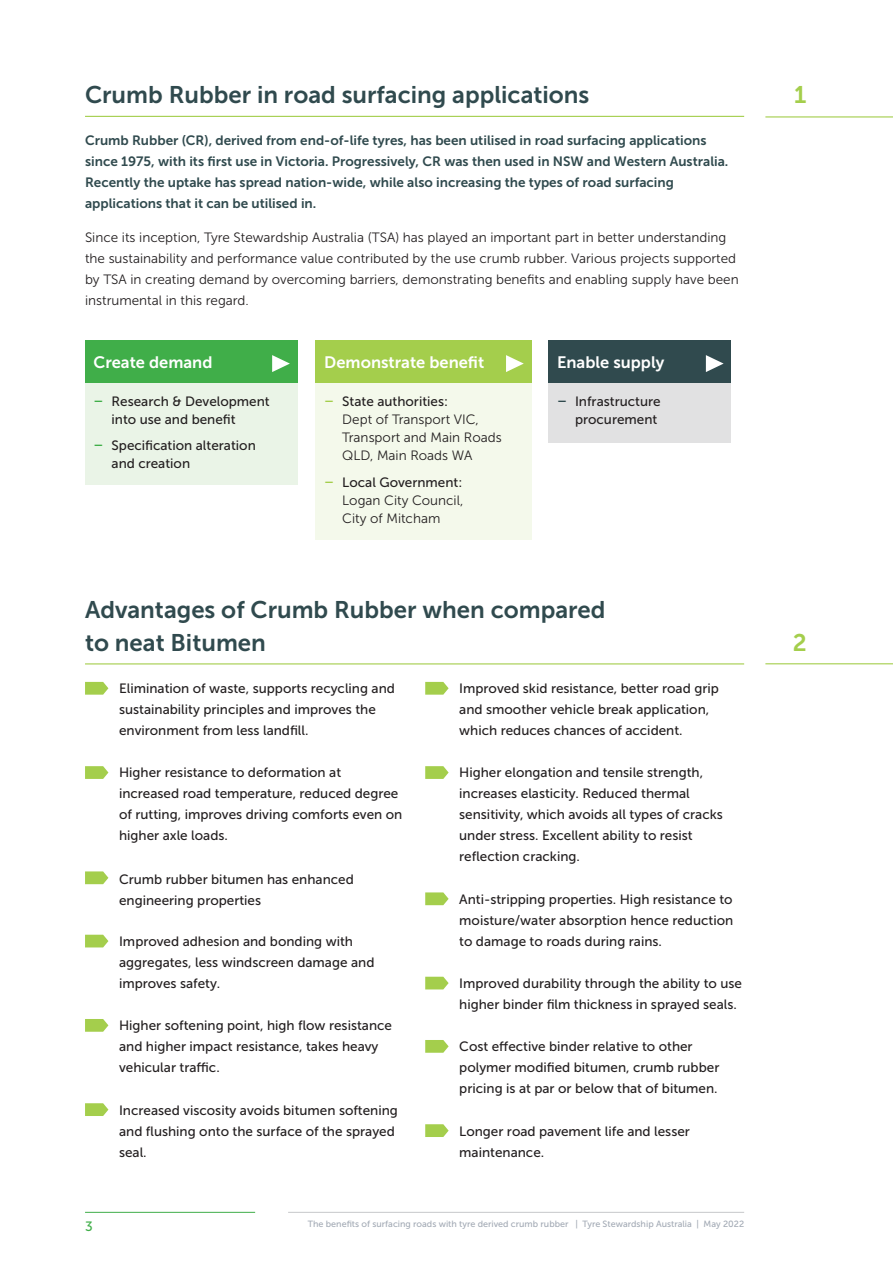
<style>
.page{position:relative;width:893px;height:1263px;background:#fff}
.page>*{position:absolute;margin:0;border:0;box-sizing:border-box;transform-origin:0 0}
._0_0_Subheading{font:24px/33px "Museo Sans 700";color:#304a4e}
._0_0_Subheading-2{font:24px "Museo Sans 700";color:#a4ce4c}
.t1{font:16.5px "Museo Sans 700";color:#fff}
.Body_Bullet{font:13.5px/21px "Museo Sans 500";color:#231f20}
.Body_Base{font:13.5px/18px "Museo Sans 300";color:#231f20}
.Heading_Intro{font:13.5px/21px "Museo Sans 700";color:#304a4e}
.t2{font:13.5px "Museo Sans 500";color:#40ae49}
.t3{font:9px "Museo Sans 500";color:#a3aab5}
.s1{font-family:"Museo Sans 700";color:#40ae49}
.s2{font-family:"Museo Sans 700";color:#304a4e}
.s3{font-family:"Museo Sans 700";color:#a4ce4c}
.s4{font-family:"Museo Sans 500"}
</style>
<div class="page">
<hr style="left:85px;top:1212px;width:170px;height:1px;background:#40ae49">
<hr style="left:288px;top:1212px;width:456px;height:1px;background:#c7c8ca">
<div style="left:549px;top:340px;width:182px;height:102px;background:#e1e1e2"></div>
<div style="left:549px;top:340px;width:182px;height:43px;background:#304a4e"></div>
<div style="left:85px;top:340px;width:213px;height:145px;background:#eaf4e7"></div>
<div style="left:85px;top:340px;width:213px;height:43px;background:#40ae49"></div>
<div style="left:315px;top:340px;width:216px;height:200px;background:#f4f9eb"></div>
<div style="left:315px;top:340px;width:216px;height:43px;background:#a4ce4c"></div>
<svg style="left:272px;top:355px;width:18px;height:17px"></svg>
<svg style="left:706px;top:355px;width:18px;height:17px"></svg>
<svg style="left:506px;top:355px;width:18px;height:17px"></svg>
<hr style="left:765px;top:116px;width:128px;height:1px;background:#a4ce4c">
<hr style="left:85px;top:116px;width:659px;height:1px;background:#a4ce4c">
<hr style="left:765px;top:663px;width:128px;height:1px;background:#a4ce4c">
<hr style="left:85px;top:663px;width:659px;height:1px;background:#a4ce4c">
<svg style="left:85px;top:682px;width:23px;height:13px"></svg>
<svg style="left:85px;top:766px;width:23px;height:13px"></svg>
<svg style="left:85px;top:871px;width:23px;height:13px"></svg>
<svg style="left:85px;top:935px;width:23px;height:12px"></svg>
<svg style="left:85px;top:1019px;width:23px;height:13px"></svg>
<svg style="left:85px;top:1103px;width:23px;height:13px"></svg>
<svg style="left:425px;top:682px;width:24px;height:13px"></svg>
<svg style="left:425px;top:766px;width:24px;height:13px"></svg>
<svg style="left:425px;top:892px;width:24px;height:13px"></svg>
<svg style="left:425px;top:977px;width:24px;height:12px"></svg>
<svg style="left:425px;top:1040px;width:24px;height:13px"></svg>
<svg style="left:425px;top:1124px;width:24px;height:13px"></svg>
<p class="_0_0_Subheading" style="left:85px;top:78px;width:506px">Crumb Rubber in road surfacing applications</p>
<p class="_0_0_Subheading-2" style="left:794px;top:81px;width:14px">1</p>
<p class="Heading_Intro" style="left:85px;top:130px;width:645px">Crumb Rubber (CR), derived from end-of-life tyres, has been utilised in road surfacing applications since 1975, with its first use in Victoria. Progressively, CR was then used in NSW and Western Australia.<br>Recently the uptake has spread nation-wide, while also increasing the types of road surfacing applications that it can be utilised in.</p>
<p class="Body_Base" style="left:85px;top:227px;width:655px;line-height:21px">Since its inception, Tyre Stewardship Australia (TSA) has played an important part in better understanding the sustainability and performance value contributed by the use crumb rubber. Various projects supported by TSA in creating demand by overcoming barriers, demonstrating benefits and enabling supply have been instrumental in this regard.</p>
<p class="t1" style="left:94px;top:353px;width:120px">Create demand</p>
<p class="t1" style="left:557px;top:353px;width:109px">Enable supply</p>
<p class="Body_Bullet" style="left:112px;top:392px;width:160px;line-height:18px;text-indent:-18px"><span class="s1">–</span> Research &amp; Development into use and benefit</p>
<p class="Body_Bullet" style="left:112px;top:436px;width:146px;line-height:18px;text-indent:-18px"><span class="s1">–</span> Specification alteration and creation</p>
<p class="t1" style="left:324px;top:353px;width:161px">Demonstrate benefit</p>
<p class="Body_Bullet" style="left:557px;top:392px;width:105px;line-height:18px;text-align:right"><span class="s2">–</span> Infrastructure procurement</p>
<p class="Body_Base" style="left:342px;top:393px;width:161px;text-indent:-18px"><span class="s3">–</span> <span class="s4">State authorities:<br></span>Dept of Transport VIC,<br>Transport and Main Roads<br>QLD, Main Roads WA</p>
<p class="Body_Base" style="left:342px;top:473px;width:123px;text-align:justify;text-indent:-18px"><span class="s3">–</span> <span class="s4">Local Government:<br></span>Logan City Council, City of Mitcham</p>
<p class="_0_0_Subheading" style="left:85px;top:593px;width:522px">Advantages of Crumb Rubber when compared to neat Bitumen</p>
<p class="Body_Bullet" style="left:119px;top:678px;width:277px">Elimination of waste, supports recycling and sustainability principles and improves the environment from less landfill.</p>
<p class="Body_Bullet" style="left:119px;top:762px;width:285px">Higher resistance to deformation at increased road temperature, reduced degree of rutting, improves driving comforts even on higher axle loads.</p>
<p class="Body_Bullet" style="left:119px;top:869px;width:236px">Crumb rubber bitumen has enhanced engineering properties</p>
<p class="Body_Bullet" style="left:119px;top:931px;width:257px">Improved adhesion and bonding with aggregates, less windscreen damage and improves safety.</p>
<p class="Body_Bullet" style="left:119px;top:1015px;width:274px">Higher softening point, high flow resistance and higher impact resistance, takes heavy vehicular traffic.</p>
<p class="Body_Bullet" style="left:119px;top:1099px;width:280px">Increased viscosity avoids bitumen softening and flushing onto the surface of the sprayed seal.</p>
<p class="Body_Bullet" style="left:459px;top:678px;width:261px">Improved skid resistance, better road grip and smoother vehicle break application, which reduces chances of accident.</p>
<p class="Body_Bullet" style="left:459px;top:762px;width:265px">Higher elongation and tensile strength, increases elasticity. Reduced thermal sensitivity, which avoids all types of cracks under stress. Excellent ability to resist reflection cracking.</p>
<p class="Body_Bullet" style="left:459px;top:888px;width:276px;text-align:justify">Anti-stripping properties. High resistance to moisture/water absorption hence reduction to damage to roads during rains.</p>
<p class="Body_Bullet" style="left:459px;top:973px;width:284px">Improved durability through the ability to use higher binder film thickness in sprayed seals.</p>
<p class="Body_Bullet" style="left:459px;top:1036px;width:262px">Cost effective binder relative to other polymer modified bitumen, crumb rubber pricing is at par or below that of bitumen.</p>
<p class="Body_Bullet" style="left:459px;top:1120px;width:232px">Longer road pavement life and lesser maintenance.</p>
<p class="t2" style="left:85px;top:1218px;width:9px">3</p>
<p class="t3" style="left:308px;top:1219px;width:438px">The benefits of surfacing roads with tyre derived crumb rubber | Tyre Stewardship Australia | May 2022</p>
<p class="_0_0_Subheading-2" style="left:793px;top:629px;width:15px">2</p>
</div>
